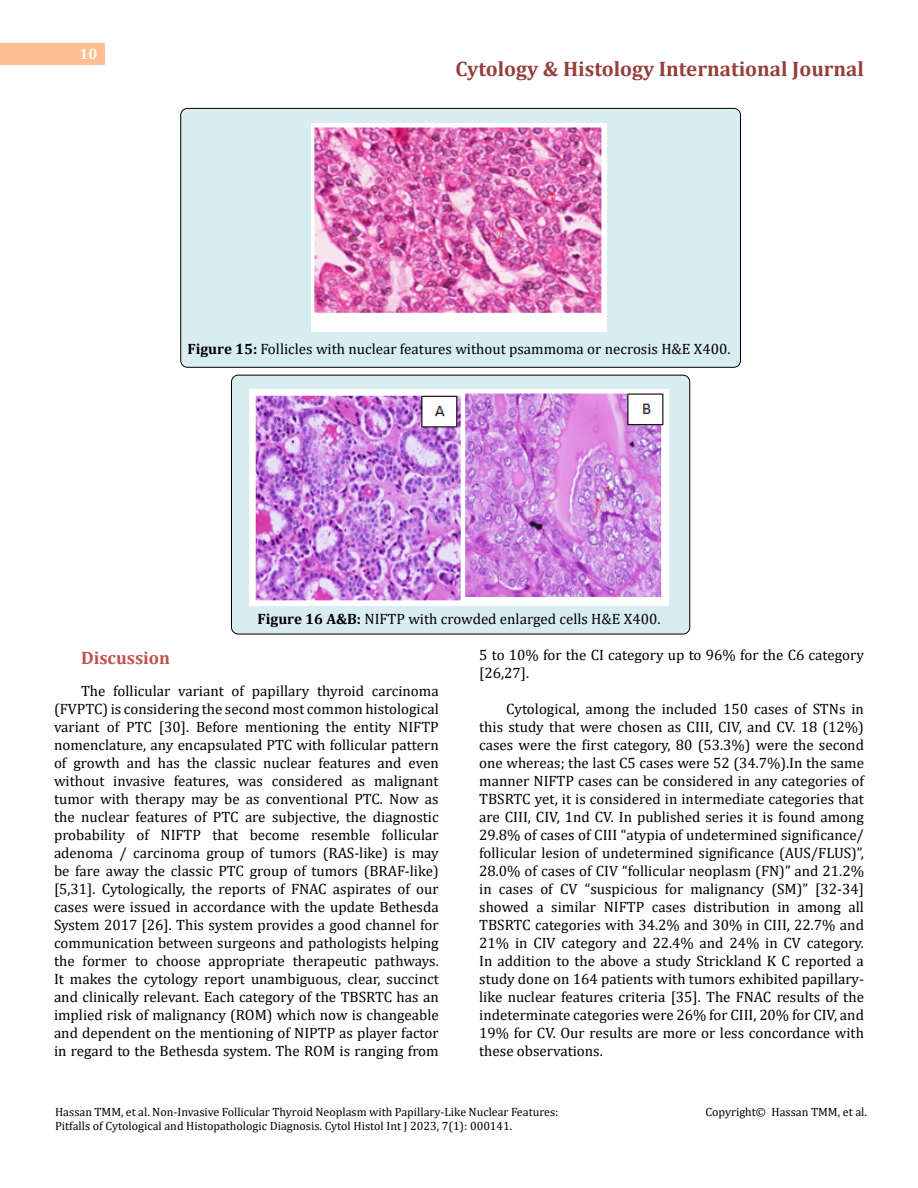
<style>
.page{position:relative;width:918px;height:1188px;background:#fff}
.page>*{position:absolute;margin:0;border:0;box-sizing:border-box;transform-origin:0 0}
.t1{font:700 21px "Cambria";color:#953f3c}
.t2{font:700 18px "Cambria";color:#c0504d}
.t3{font:15px/18px "Cambria";color:#000;text-align:justify}
.t4{font:700 15px "Cambria";color:#fff}
.t5{font:12px/14.4px "Cambria";color:#000}
.s1{font-weight:700}
</style>
<div class="page">
<div style="left:0;top:43px;width:105px;height:21px;background:#ffbf91"></div>
<div style="left:231px;top:375px;width:459px;height:259px;background:#d8edf2;border-radius:7px"></div>
<div style="left:231px;top:375px;width:459px;height:259px;border:1px solid #000;border-radius:7px"></div>
<div style="left:181px;top:108px;width:560px;height:259px;background:#d8edf2;border-radius:7px"></div>
<div style="left:180px;top:108px;width:561px;height:260px;border:1px solid #000;border-radius:7px"></div>
<img style="left:312px;top:124px;width:294px;height:208px">
<img style="left:249px;top:390px;width:420px;height:216px">
<p class="t4" style="left:80px;top:44px;width:19px">10</p>
<h1 class="t1" style="left:456px;top:54px;width:410px">Cytology &amp; Histology International Journal</h1>
<p class="t3" style="left:188px;top:339px;width:544px"><span class="s1">Figure 15:</span> Follicles with nuclear features without psammoma or necrosis H&amp;E X400.</p>
<p class="t3" style="left:258px;top:609px;width:404px"><span class="s1">Figure 16 A&amp;B:</span> NIFTP with crowded enlarged cells H&amp;E X400.</p>
<p class="t2" style="left:81px;top:645px;width:91px">Discussion</p>
<p class="t3" style="left:54px;top:681px;width:386px;text-indent:27px">The follicular variant of papillary thyroid carcinoma (FVPTC) is considering the second most common histological variant of PTC [30]. Before mentioning the entity NIFTP nomenclature, any encapsulated PTC with follicular pattern of growth and has the classic nuclear features and even without invasive features, was considered as malignant tumor with therapy may be as conventional PTC. Now as the nuclear features of PTC are subjective, the diagnostic probability of NIFTP that become resemble follicular adenoma / carcinoma group of tumors (RAS-like) is may be fare away the classic PTC group of tumors (BRAF-like) [5,31]. Cytologically, the reports of FNAC aspirates of our cases were issued in accordance with the update Bethesda System 2017 [26]. This system provides a good channel for communication between surgeons and pathologists helping the former to choose appropriate therapeutic pathways.<br>It makes the cytology report unambiguous, clear, succinct and clinically relevant. Each category of the TBSRTC has an implied risk of malignancy (ROM) which now is changeable and dependent on the mentioning of NIPTP as player factor in regard to the Bethesda system. The ROM is ranging from</p>
<p class="t3" style="left:479px;top:645px;width:386px">5 to 10% for the CI category up to 96% for the C6 category [26,27].</p>
<p class="t3" style="left:479px;top:699px;width:386px;text-indent:27px">Cytological, among the included 150 cases of STNs in this study that were chosen as CIII, CIV, and CV. 18 (12%) cases were the first category, 80 (53.3%) were the second one whereas; the last C5 cases were 52 (34.7%).In the same manner NIFTP cases can be considered in any categories of TBSRTC yet, it is considered in intermediate categories that are CIII, CIV, 1nd CV. In published series it is found among 29.8% of cases of CIII “atypia of undetermined significance/ follicular lesion of undetermined significance (AUS/FLUS)”, 28.0% of cases of CIV “follicular neoplasm (FN)” and 21.2% in cases of CV “suspicious for malignancy (SM)” [32-34] showed a similar NIFTP cases distribution in among all TBSRTC categories with 34.2% and 30% in CIII, 22.7% and 21% in CIV category and 22.4% and 24% in CV category.<br>In addition to the above a study Strickland K C reported a study done on 164 patients with tumors exhibited papillary&shy;like nuclear features criteria [35]. The FNAC results of the indeterminate categories were 26% for CIII, 20% for CIV, and 19% for CV. Our results are more or less concordance with these observations.</p>
<p class="t5" style="left:55px;top:1105px;width:505px">Hassan TMM, et al. Non-Invasive Follicular Thyroid Neoplasm with Papillary-Like Nuclear Features:<br>Pitfalls of Cytological and Histopathologic Diagnosis. Cytol Histol Int J 2023, 7(1): 000141.</p>
<p class="t5" style="left:705px;top:1105px;width:163px">Copyright© Hassan TMM, et al.</p>
</div>
